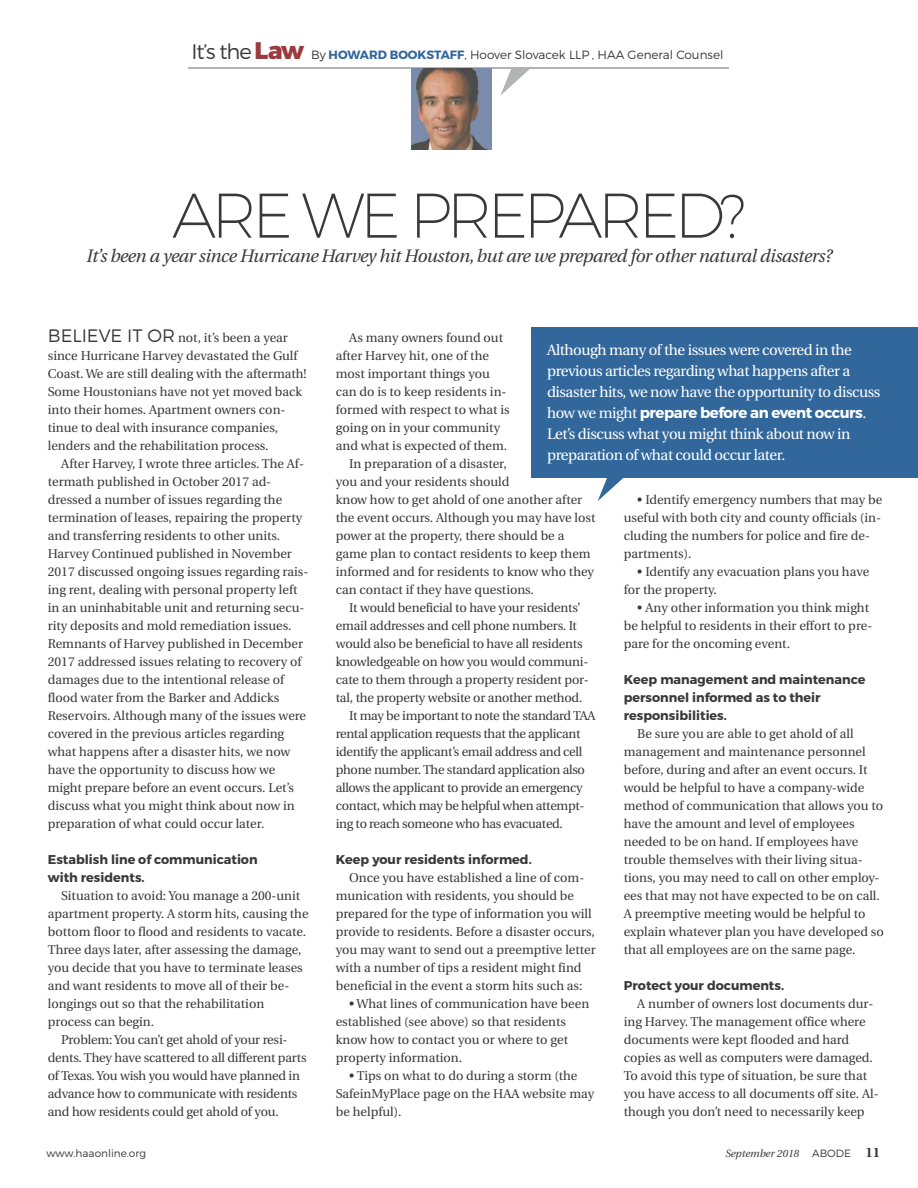
<style>
.page{position:relative;width:918px;height:1188px;background:#fff}
.page>*{position:absolute;margin:0;border:0;box-sizing:border-box;transform-origin:0 0}
.t1{font:200 63px "Montserrat";letter-spacing:-.075em;color:#39383a}
.t2{font:italic 18px "Heuristica";letter-spacing:-.025em;color:#39383a}
.t3{font:15px/21px "Heuristica";letter-spacing:-.03em;color:#fff}
.t4{font:700 15px "Montserrat";letter-spacing:-.03em;color:#fff}
.t5{font:12.75px/18px "Heuristica";color:#39383a}
.t6{font:12.75px "Heuristica";letter-spacing:-.025em;color:#39383a}
.t7{font:700 12.75px/18px "Montserrat";color:#39383a}
.t8{font:300 12px "Montserrat";color:#39383a}
.t9{font:300 10.5px "Montserrat";color:#39383a}
.t10{font:italic 10.5px "Heuristica";color:#39383a}
.s1{font-size:21px}
.s2{font-weight:800;font-size:24px;color:#9b3b3e}
.s3{font-weight:700;color:#32679b}
.s4{font-family:"Montserrat";font-weight:300;font-size:18px}
.s5{font-family:"Heuristica";font-weight:400}
.s6{font-family:"Heuristica";font-weight:700;font-size:13.5px}
</style>
<div class="page">
<hr style="left:188px;top:67px;width:540px;height:2px;background:#b0b4b5">
<img style="left:412px;top:69px;width:79px;height:81px">
<svg style="left:500px;top:69px;width:30px;height:27px"></svg>
<div style="left:531px;top:327px;width:387px;height:151px;background:#32679b"></div>
<svg style="left:598px;top:478px;width:25px;height:23px"></svg>
<p class="t8" style="left:191px;top:50px;width:534px"><span class="s1">It’s the</span><span class="s2">Law</span> By <span class="s3">HOWARD BOOKSTAFF</span>, Hoover Slovacek LLP , HAA General Counsel</p>
<h1 class="t1" style="left:172px;top:191px;width:575px">ARE WE PREPARED?</h1>
<h2 class="t2" style="left:86px;top:248px;width:748px">It’s been a year since Hurricane Harvey hit Houston, but are we prepared for other natural disasters?</h2>
<p class="t5" style="left:48px;top:330px;width:260px"><span class="s4">BELIEVE IT OR</span> not, it’s been a year since Hurricane Harvey devastated the Gulf Coast. We are still dealing with the aftermath!<br>Some Houstonians have not yet moved back into their homes. Apartment owners con&shy;tinue to deal with insurance companies, lenders and the rehabilitation process.</p>
<p class="t5" style="left:48px;top:456px;width:262px;text-indent:14px">After Harvey, I wrote three articles. The Af&shy;termath published in October 2017 ad&shy;dressed a number of issues regarding the termination of leases, repairing the property and transferring residents to other units.<br>Harvey Continued published in November 2017 discussed ongoing issues regarding rais&shy;ing rent, dealing with personal property left in an uninhabitable unit and returning secu&shy;rity deposits and mold remediation issues.<br>Remnants of Harvey published in December 2017 addressed issues relating to recovery of damages due to the intentional release of flood water from the Barker and Addicks Reservoirs. Although many of the issues were covered in the previous articles regarding what happens after a disaster hits, we now have the opportunity to discuss how we might prepare before an event occurs. Let’s discuss what you might think about now in preparation of what could occur later.</p>
<p class="t7" style="left:48px;top:852px;width:211px">Establish line of communication with residents.</p>
<p class="t5" style="left:61px;top:888px;width:241px">Situation to avoid: You manage a 200-unit</p>
<p class="t5" style="left:48px;top:906px;width:262px">apartment property. A storm hits, causing the</p>
<p class="t5" style="left:48px;top:924px;width:260px">bottom floor to flood and residents to vacate.</p>
<p class="t5" style="left:48px;top:942px;width:255px">Three days later, after assessing the damage,</p>
<p class="t5" style="left:48px;top:960px;width:257px">you decide that you have to terminate leases</p>
<p class="t5" style="left:48px;top:978px;width:243px">and want residents to move all of their be-</p>
<p class="t5" style="left:48px;top:996px;width:218px">longings out so that the rehabilitation</p>
<p class="t5" style="left:48px;top:1014px;width:108px">process can begin.</p>
<p class="t5" style="left:61px;top:1032px;width:228px">Problem:You can’t get ahold of your resi-</p>
<p class="t5" style="left:48px;top:1050px;width:260px">dents. They have scattered to all different parts</p>
<p class="t5" style="left:48px;top:1068px;width:254px">of Texas.You wish you would have planned in</p>
<p class="t5" style="left:48px;top:1086px;width:251px">advance how to communicate with residents</p>
<p class="t5" style="left:48px;top:1104px;width:233px">and how residents could get ahold of you.</p>
<p class="t5" style="left:349px;top:330px;width:155px">As many owners found out</p>
<p class="t5" style="left:336px;top:348px;width:155px">after Harvey hit, one of the</p>
<p class="t5" style="left:336px;top:366px;width:156px">most important things you</p>
<p class="t5" style="left:336px;top:384px;width:172px">can do is to keep residents in-</p>
<p class="t5" style="left:336px;top:402px;width:175px">formed with respect to what is</p>
<p class="t5" style="left:336px;top:420px;width:166px">going on in your community</p>
<p class="t5" style="left:336px;top:438px;width:173px">and what is expected of them.</p>
<p class="t5" style="left:349px;top:456px;width:159px">In preparation of a disaster,</p>
<p class="t5" style="left:336px;top:474px;width:175px">you and your residents should</p>
<p class="t5" style="left:336px;top:492px;width:248px">know how to get ahold of one another after</p>
<p class="t5" style="left:336px;top:510px;width:261px">the event occurs. Although you may have lost</p>
<p class="t5" style="left:336px;top:528px;width:230px">power at the property, there should be a</p>
<p class="t5" style="left:336px;top:546px;width:256px">game plan to contact residents to keep them</p>
<p class="t5" style="left:336px;top:564px;width:260px">informed and for residents to know who they</p>
<p class="t5" style="left:336px;top:582px;width:200px">can contact if they have questions.</p>
<p class="t5" style="left:349px;top:600px;width:233px">It would beneficial to have your residents’</p>
<p class="t5" style="left:336px;top:618px;width:243px">email addresses and cell phone numbers. It</p>
<p class="t5" style="left:336px;top:636px;width:248px">would also be beneficial to have all residents</p>
<p class="t5" style="left:336px;top:654px;width:254px">knowledgeable on how you would communi-</p>
<p class="t5" style="left:336px;top:672px;width:255px">cate to them through a property resident por-</p>
<p class="t5" style="left:336px;top:690px;width:248px">tal, the property website or another method.</p>
<p class="t6" style="left:349px;top:711px;width:248px">It may be important to note the standard TAA</p>
<p class="t6" style="left:336px;top:729px;width:246px">rental application requests that the applicant</p>
<p class="t6" style="left:336px;top:747px;width:248px">identify the applicant’s email address and cell</p>
<p class="t6" style="left:336px;top:765px;width:251px">phone number. The standard application also</p>
<p class="t6" style="left:336px;top:783px;width:248px">allows the applicant to provide an emergency</p>
<p class="t6" style="left:336px;top:801px;width:250px">contact, which may be helpful when attempt-</p>
<p class="t6" style="left:336px;top:819px;width:229px">ing to reach someone who has evacuated.</p>
<p class="t7" style="left:336px;top:852px;width:198px">Keep your residents informed.</p>
<p class="t5" style="left:336px;top:870px;width:262px;text-indent:13px">Once you have established a line of com&shy;munication with residents, you should be prepared for the type of information you will provide to residents. Before a disaster occurs, you may want to send out a preemptive letter with a number of tips a resident might find beneficial in the event a storm hits such as:</p>
<p class="t5" style="left:336px;top:996px;width:255px;text-indent:13px">• What lines of communication have been established (see above) so that residents know how to contact you or where to get property information.</p>
<p class="t5" style="left:336px;top:1068px;width:260px;text-indent:13px">• Tips on what to do during a storm (the<br>SafeinMyPlace page on the HAA website may be helpful).</p>
<p class="t3" style="left:547px;top:340px;width:335px">Although many of the issues were covered in the previous articles regarding what happens after a disaster hits, we now have the opportunity to discuss</p>
<p class="t4" style="left:547px;top:406px;width:321px"><span class="s5">how we might</span> prepare before an event occurs<span class="s5">.</span></p>
<p class="t3" style="left:547px;top:424px;width:305px">Let’s discuss what you might think about now in preparation of what could occur later.</p>
<p class="t5" style="left:624px;top:492px;width:260px;text-indent:14px">• Identify emergency numbers that may be useful with both city and county officials (in&shy;cluding the numbers for police and fire de&shy;partments).</p>
<p class="t5" style="left:624px;top:564px;width:247px;text-indent:14px">• Identify any evacuation plans you have for the property.</p>
<p class="t5" style="left:624px;top:600px;width:250px;text-indent:14px">• Any other information you think might be helpful to residents in their effort to pre&shy;pare for the oncoming event.</p>
<p class="t7" style="left:624px;top:672px;width:243px">Keep management and maintenance personnel informed as to their responsibilities.</p>
<p class="t5" style="left:624px;top:726px;width:262px;text-indent:14px">Be sure you are able to get ahold of all management and maintenance personnel before, during and after an event occurs. It would be helpful to have a company-wide method of communication that allows you to have the amount and level of employees needed to be on hand. If employees have trouble themselves with their living situa&shy;tions, you may need to call on other employ&shy;ees that may not have expected to be on call.<br>A preemptive meeting would be helpful to explain whatever plan you have developed so that all employees are on the same page.</p>
<p class="t7" style="left:624px;top:978px;width:162px">Protect your documents.</p>
<p class="t5" style="left:624px;top:996px;width:256px;text-indent:14px">A number of owners lost documents dur&shy;ing Harvey. The management office where documents were kept flooded and hard copies as well as computers were damaged.<br>To avoid this type of situation, be sure that you have access to all documents off site. Al&shy;though you don’t need to necessarily keep</p>
<p class="t9" style="left:47px;top:1150px;width:101px">www.haaonline.org</p>
<p class="t10" style="left:725px;top:1150px;width:75px">September 2018</p>
<p class="t9" style="left:812px;top:1150px;width:70px">ABODE <span class="s6">11</span></p>
</div>
